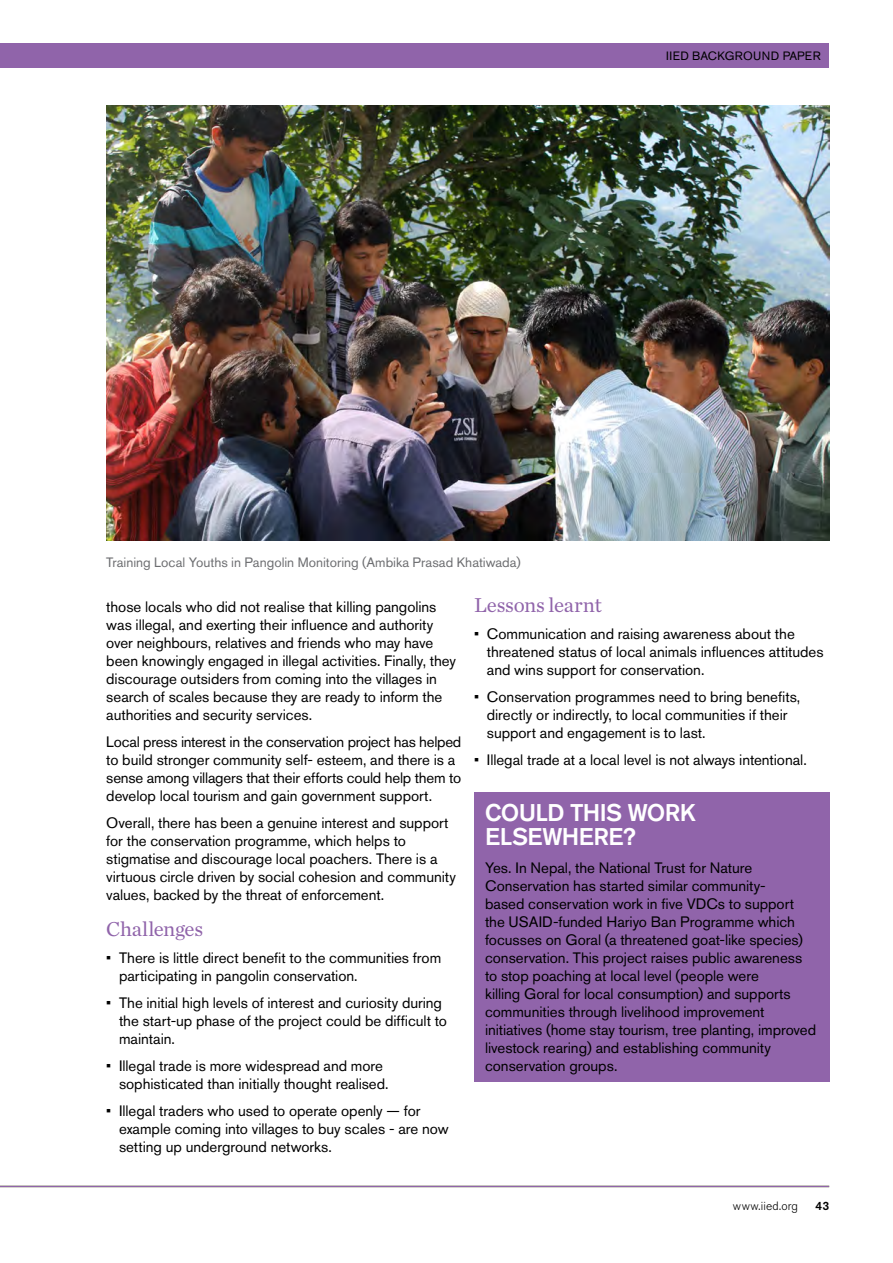
<style>
.page{position:relative;width:893px;height:1263px;background:#fff}
.page>*{position:absolute;margin:0;border:0;box-sizing:border-box;transform-origin:0 0}
.IIED_IP_Box_title{font:500 24px/24px "Akzidenz Grotesk BE";letter-spacing:-.025em;color:#fff}
.IIED_IP_Small_subhea{font:21px "Chronicle Text G1";letter-spacing:-.015em;color:#9064aa}
.IIED_IP_Body_copy{font:15px/18px "Akzidenz Grotesk BE";letter-spacing:-.005em;color:#000}
.IIED_IP_Body_copy-2{font:13.5px "Akzidenz Grotesk BE";color:#6d6e71}
.t1{font:12px "Akzidenz Grotesk BE";letter-spacing:.02em;color:#000}
.t2{font:300 12px "Akzidenz Grotesk BE";letter-spacing:.015em;color:#000}
.t3{font:500 12px "Akzidenz Grotesk BE";color:#000}
</style>
<div class="page">
<div style="left:0;top:43px;width:828px;height:24px;background:#9064aa"></div>
<hr style="left:0;top:1186px;width:829px;height:1px;background:#9064aa">
<div style="left:474px;top:792px;width:355px;height:290px;background:#9064aa"></div>
<img style="left:107px;top:106px;width:722px;height:434px">
<p class="t1" style="left:666px;top:48px;width:156px">IIED BACKGROUND PAPER</p>
<p class="IIED_IP_Body_copy-2" style="left:106px;top:554px;width:416px">Training Local Youths in Pangolin Monitoring (Ambika Prasad Khatiwada)</p>
<p class="IIED_IP_Body_copy" style="left:106px;top:598px;width:351px">those locals who did not realise that killing pangolins was illegal, and exerting their influence and authority over neighbours, relatives and friends who may have been knowingly engaged in illegal activities. Finally, they discourage outsiders from coming into the villages in search of scales because they are ready to inform the authorities and security services.</p>
<p class="IIED_IP_Body_copy" style="left:106px;top:733px;width:357px">Local press interest in the conservation project has helped to build stronger community self- esteem, and there is a sense among villagers that their efforts could help them to develop local tourism and gain government support.</p>
<p class="IIED_IP_Body_copy" style="left:106px;top:814px;width:351px">Overall, there has been a genuine interest and support for the conservation programme, which helps to stigmatise and discourage local poachers. There is a virtuous circle driven by social cohesion and community values, backed by the threat of enforcement.</p>
<p class="IIED_IP_Small_subhea" style="left:106px;top:913px;width:98px">Challenges</p>
<p class="IIED_IP_Body_copy" style="left:119px;top:949px;width:324px;text-indent:-13px">• There is little direct benefit to the communities from participating in pangolin conservation.</p>
<p class="IIED_IP_Body_copy" style="left:119px;top:994px;width:330px;text-indent:-13px">• The initial high levels of interest and curiosity during the start-up phase of the project could be difficult to maintain.</p>
<p class="IIED_IP_Body_copy" style="left:119px;top:1057px;width:271px;text-indent:-13px">• Illegal trade is more widespread and more sophisticated than initially thought realised.</p>
<p class="IIED_IP_Body_copy" style="left:119px;top:1102px;width:331px;text-indent:-13px">• Illegal traders who used to operate openly — for example coming into villages to buy scales - are now setting up underground networks.</p>
<p class="IIED_IP_Small_subhea" style="left:474px;top:589px;width:129px">Lessons learnt</p>
<p class="IIED_IP_Body_copy" style="left:487px;top:625px;width:338px;text-indent:-13px">• Communication and raising awareness about the threatened status of local animals influences attitudes and wins support for conservation.</p>
<p class="IIED_IP_Body_copy" style="left:487px;top:688px;width:315px;text-indent:-13px">• Conservation programmes need to bring benefits, directly or indirectly, to local communities if their support and engagement is to last.</p>
<p class="IIED_IP_Body_copy" style="left:474px;top:751px;width:334px">• Illegal trade at a local level is not always intentional.</p>
<p class="IIED_IP_Box_title" style="left:485px;top:800px;width:212px">COULD THIS WORK<br>ELSEWHERE?</p>
<p class="IIED_IP_Body_copy" style="left:485px;top:859px;width:333px">Yes. In Nepal, the National Trust for Nature Conservation has started similar community-<br>based conservation work in five VDCs to support the USAID-funded Hariyo Ban Programme which focusses on Goral (a threatened goat-like species) conservation. This project raises public awareness to stop poaching at local level (people were<br>killing Goral for local consumption) and supports communities through livelihood improvement initiatives (home stay tourism, tree planting, improved livestock rearing) and establishing community conservation groups.</p>
<p class="t2" style="left:733px;top:1199px;width:67px">www.iied.org</p>
<p class="t3" style="left:815px;top:1199px;width:15px">43</p>
</div>
